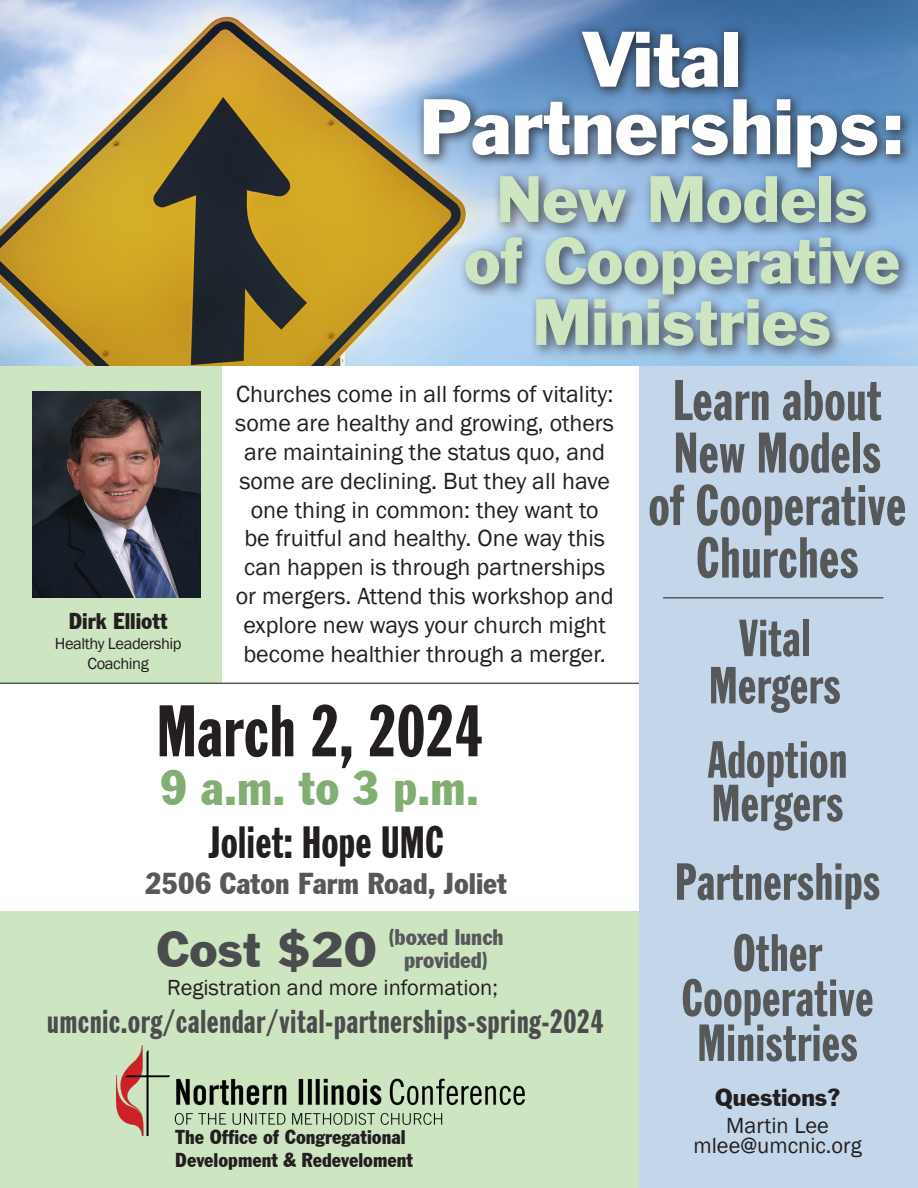
<style>
.page{position:relative;width:918px;height:1188px;background:#fff}
.page>*{position:absolute;margin:0;border:0;box-sizing:border-box;transform-origin:0 0}
.t1{font:extra-condensed 72.3px "Franklin Gothic BT";color:#231f20}
.t2{font:72.15px "Franklin Gothic BT";color:#fff}
.t3{font:60px/61.5px "Franklin Gothic BT";color:#cde5c1;text-align:center}
.t4{font:extra-condensed 56.7px/52.5px "Franklin Gothic BT";color:#57585a;text-align:center}
.t5{font:extra-condensed 51.6px/47.2px "Franklin Gothic BT";color:#57585a;text-align:center}
.t6{font:condensed 48.15px "Franklin Gothic BT";color:#83ae73}
.t7{font:46.2px "Franklin Gothic BT";color:#4b4c4d}
.t8{font:extra-condensed 45px "Franklin Gothic BT";color:#231f20}
.t9{font:extra-condensed 33px "Franklin Gothic BT";letter-spacing:.01em;color:#4b4c4d}
.t10{font:condensed 29.55px "Franklin Gothic BT";color:#57585a}
.t11{font:24px/28.8px "Franklin Gothic";color:#231f20;text-align:center}
.t12{font:22.5px "Franklin Gothic";color:#231f20}
.t13{font:condensed 22.5px/22.5px "Franklin Gothic BT";color:#57585a;text-align:center}
.t14{font:condensed 22.5px "Franklin Gothic BT";color:#231f20}
.t15{font:22.5px "Franklin Gothic BT";color:#231f20}
.t16{font:condensed 19.65px "Franklin Gothic BT";color:#231f20}
.t17{font:16.5px/19.8px "Franklin Gothic";letter-spacing:-.025em;color:#231f20;text-align:center}
</style>
<div class="page">
<div style="left:0;top:0;width:221px;height:683px;background:#cde5c1"></div>
<hr style="left:0;top:683px;width:644px;height:1px;background:#57585a">
<div style="left:0;top:912px;width:644px;height:276px;background:#cde5c1"></div>
<div style="left:639px;top:0;width:279px;height:1188px;background:#c4d6e9"></div>
<img style="left:0;top:0;width:918px;height:365px">
<img style="left:117px;top:1045px;width:408px;height:91px">
<div style="left:415px;top:23px;width:499px;height:158px;background:#231f20;opacity:.75"></div>
<div style="left:458px;top:169px;width:456px;height:192px;background:#231f20;opacity:.75"></div>
<hr style="left:663px;top:597px;width:220px;height:2px;background:#57585a">
<img style="left:32px;top:392px;width:169px;height:206px">
<p class="t2" style="left:584px;top:17px;width:159px">Vital</p>
<p class="t2" style="left:419px;top:85px;width:489px">Partnerships:</p>
<p class="t3" style="left:496px;top:169px;width:373px">New Models</p>
<p class="t3" style="left:464px;top:231px;width:438px">of Cooperative<br>Ministries</p>
<p class="t14" style="left:69px;top:607px;width:100px">Dirk Elliott</p>
<p class="t17" style="left:55px;top:634px;width:128px">Healthy Leadership<br>Coaching</p>
<p class="t11" style="left:235px;top:380px;width:380px">Churches come in all forms of vitality: some are healthy and growing, others are maintaining the status quo, and</p>
<p class="t11" style="left:236px;top:467px;width:379px">some are declining. But they all have one thing in common: they want to be fruitful and healthy. One way this can happen is through partnerships or mergers. Attend this workshop and explore new ways your church might become healthier through a merger.</p>
<p class="t1" style="left:157px;top:689px;width:328px">March 2, 2024</p>
<p class="t6" style="left:160px;top:757px;width:320px">9 a.m. to 3 p.m.</p>
<p class="t8" style="left:208px;top:816px;width:237px">Joliet: Hope UMC</p>
<p class="t10" style="left:145px;top:864px;width:364px">2506 Caton Farm Road, Joliet</p>
<p class="t7" style="left:157px;top:922px;width:222px">Cost $20</p>
<p class="t13" style="left:389px;top:925px;width:117px">(boxed lunch provided)</p>
<p class="t9" style="left:47px;top:1002px;width:558px">umcnic.org/calendar/vital-partnerships-spring-2024</p>
<p class="t12" style="left:167px;top:973px;width:332px">Registration and more information;</p>
<p class="t16" style="left:175px;top:1124px;width:232px">The Office of Congregational</p>
<p class="t16" style="left:175px;top:1147px;width:239px">Development &amp; Redeveloment</p>
<p class="t4" style="left:648px;top:374px;width:260px">Learn about<br>New Models<br>of Cooperative</p>
<p class="t4" style="left:696px;top:531px;width:164px">Churches</p>
<p class="t5" style="left:709px;top:614px;width:134px">Vital<br>Mergers</p>
<p class="t5" style="left:708px;top:738px;width:142px;line-height:43.5px;text-align:left">Adoption<br>Mergers</p>
<p class="t5" style="left:675px;top:858px;width:207px">Partnerships</p>
<p class="t5" style="left:681px;top:930px;width:194px;line-height:45px">Other<br>Cooperative</p>
<p class="t5" style="left:697px;top:1019px;width:162px">Ministries</p>
<p class="t15" style="left:715px;top:1085px;width:126px">Questions?</p>
<p class="t12" style="left:726px;top:1112px;width:104px">Martin Lee</p>
<p class="t12" style="left:693px;top:1132px;width:170px">mlee@umcnic.org</p>
</div>
